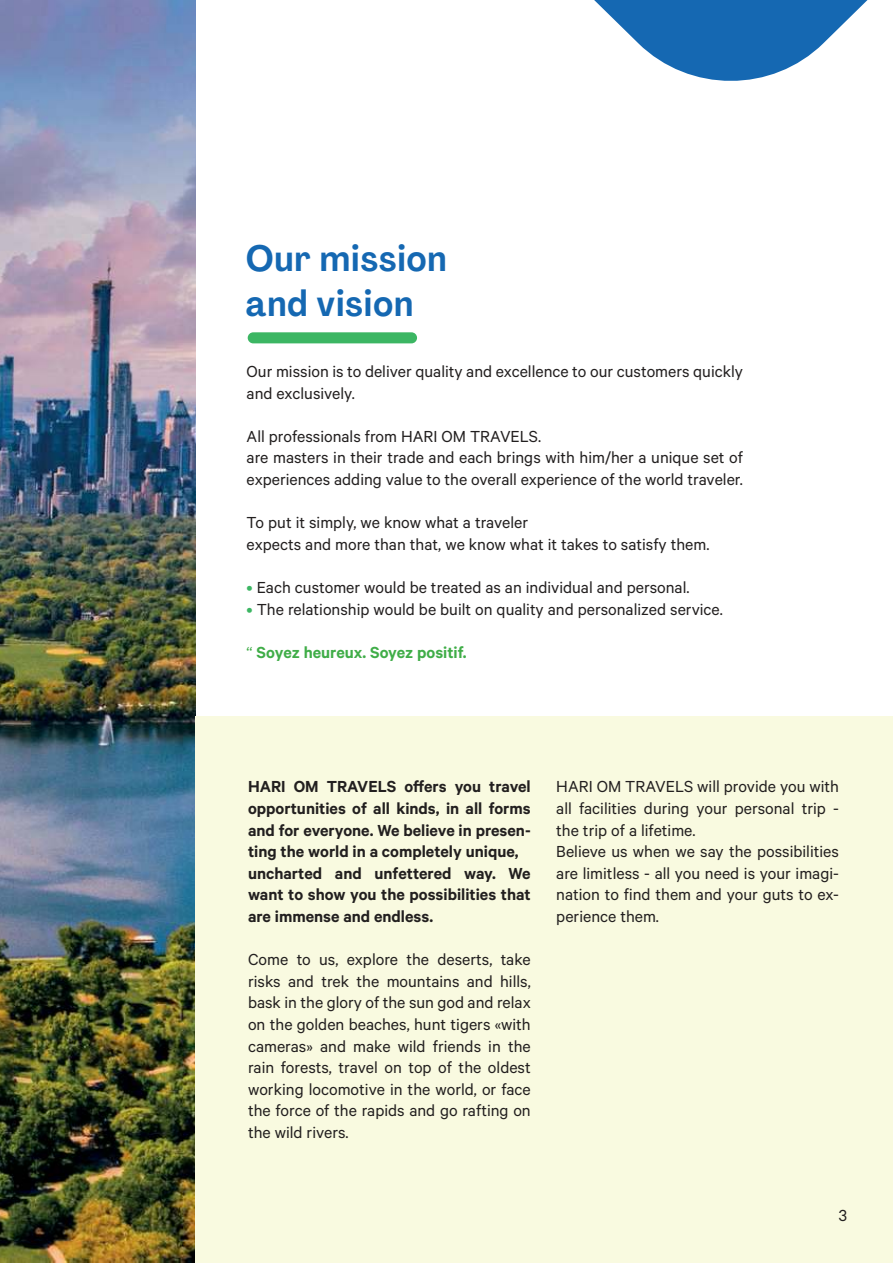
<style>
.page{position:relative;width:893px;height:1263px;background:#fff}
.page>*{position:absolute;margin:0;border:0;box-sizing:border-box;transform-origin:0 0}
.t1{font:700 36px/45px "Agrandir Text";color:#1568b2}
.t2{font:18px/21.6px "Calibre";color:#221f1f}
.t3{font:600 18px/21.6px "Calibre";color:#221f1f}
.t4{font:600 18px "Calibre";color:#40ad48}
.s1{color:#3cb663}
.s2{font-weight:400}
</style>
<div class="page">
<img style="left:0;top:0;width:196px;height:1263px">
<div style="left:248px;top:332px;width:169px;height:11px;background:#3cb663;border-radius:6px"></div>
<div style="left:196px;top:716px;width:697px;height:547px;background:#f9fae0"></div>
<svg style="left:594px;top:0;width:274px;height:81px"></svg>
<h1 class="t1" style="left:246px;top:239px;width:203px">Our mission and vision</h1>
<p class="t2" style="left:247px;top:362px;width:498px">Our mission is to deliver quality and excellence to our customers quickly and exclusively.</p>
<p class="t2" style="left:247px;top:427px;width:498px">All professionals from HARI OM TRAVELS.<br>are masters in their trade and each brings with him/her a unique set of experiences adding value to the overall experience of the world traveler.</p>
<p class="t2" style="left:247px;top:513px;width:464px">To put it simply, we know what a traveler<br>expects and more than that, we know what it takes to satisfy them.</p>
<p class="t2" style="left:247px;top:578px;width:444px"><span class="s1">•</span> Each customer would be treated as an individual and personal.</p>
<p class="t2" style="left:247px;top:600px;width:478px"><span class="s1">•</span> The relationship would be built on quality and personalized service.</p>
<p class="t4" style="left:247px;top:645px;width:222px"><span class="s2">‘‘</span> Soyez heureux. Soyez positif.</p>
<p class="t3" style="left:248px;top:775px;width:284px">HARI OM TRAVELS offers you travel opportunities of all kinds, in all forms and for everyone. We believe in presen&shy;ting the world in a completely unique, uncharted and unfettered way. We want to show you the possibilities that are immense and endless.</p>
<p class="t2" style="left:248px;top:950px;width:284px;text-align:justify">Come to us, explore the deserts, take risks and trek the mountains and hills, bask in the glory of the sun god and relax on the golden beaches, hunt tigers «with cameras» and make wild friends in the rain forests, travel on top of the oldest working locomotive in the world, or face the force of the rapids and go rafting on the wild rivers.</p>
<p class="t2" style="left:556px;top:777px;width:284px">HARI OM TRAVELS will provide you with all facilities during your personal trip - the trip of a lifetime.<br>Believe us when we say the possibilities are limitless - all you need is your imagi&shy;nation to find them and your guts to ex&shy;perience them.</p>
<p class="t2" style="left:839px;top:1205px;width:10px">3</p>
</div>
